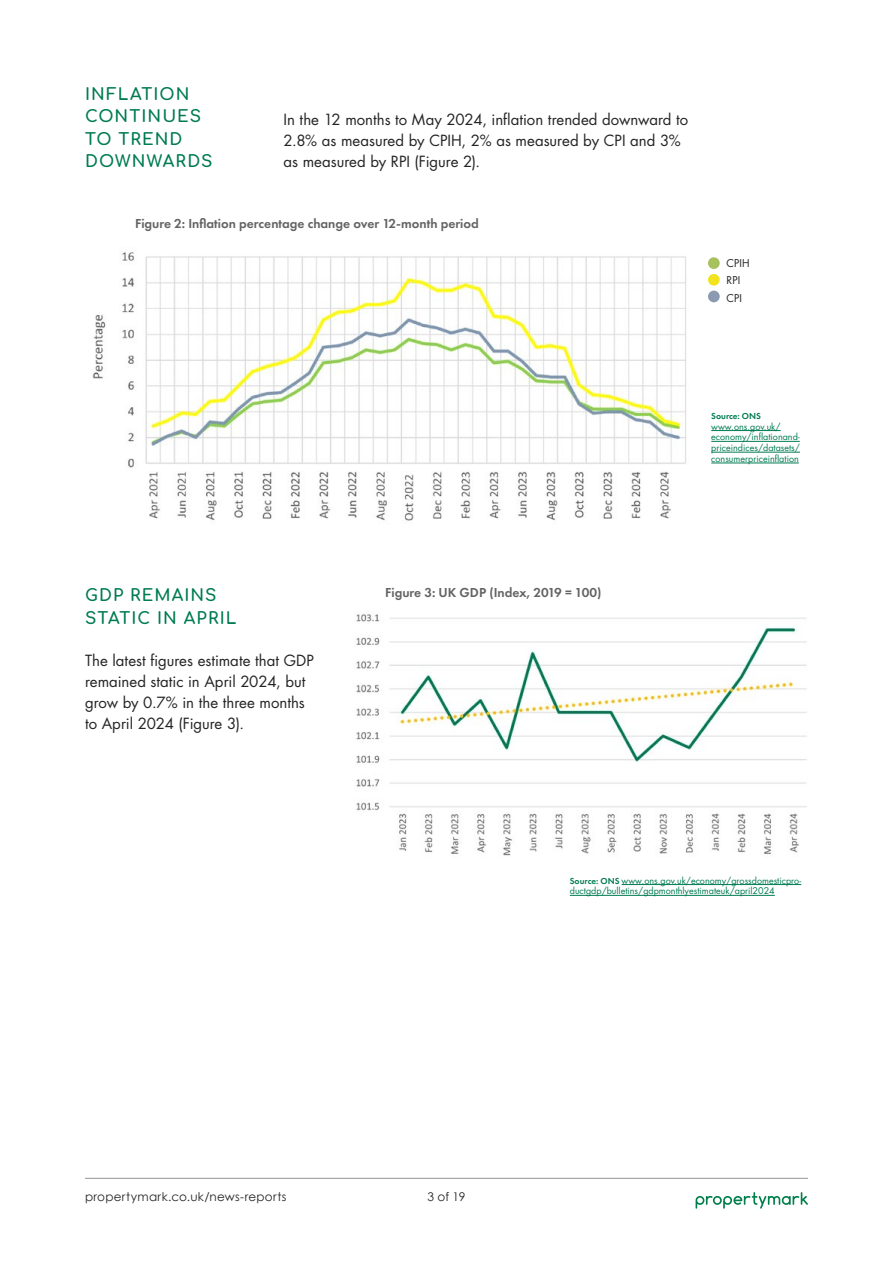
<style>
.page{position:relative;width:893px;height:1263px;background:#fff}
.page>*{position:absolute;margin:0;border:0;box-sizing:border-box;transform-origin:0 0}
.t1{font:700 16.5px/22.5px "Comfortaa";letter-spacing:.065em;color:#007b53}
.t2{font:15px/21px "Futura Std";color:#242424}
.t3{font:600 13.5px "Futura PT";color:#636363}
.t4{font:12px "Century Gothic";letter-spacing:.02em;color:#242424}
.t5{font:10.5px/17.2px "Futura Std";letter-spacing:.01em;color:#242424}
.t6{font:9px/10.8px "Futura Std";color:#007b53}
.t7{font:600 9px "Futura PT";color:#007b53}
.s1{font-family:"Futura PT";font-weight:600}
</style>
<div class="page">
<hr style="left:85px;top:1178px;width:723px;height:1px;background:#959595">
<svg style="left:696px;top:1192px;width:112px;height:16px"></svg>
<img style="left:92px;top:252px;width:594px;height:269px">
<hr style="left:711px;top:430px;width:70px;height:1px;background:#007b53">
<hr style="left:711px;top:441px;width:89px;height:1px;background:#007b53">
<hr style="left:711px;top:452px;width:89px;height:1px;background:#007b53">
<hr style="left:711px;top:463px;width:88px;height:1px;background:#007b53">
<hr style="left:622px;top:884px;width:179px;height:1px;background:#007b53">
<hr style="left:570px;top:895px;width:205px;height:1px;background:#007b53">
<div style="left:708px;top:291px;width:12px;height:11px;background:#8c9ab1;border-radius:50%"></div>
<div style="left:708px;top:257px;width:12px;height:12px;background:#a6c15d;border-radius:50%"></div>
<div style="left:708px;top:274px;width:12px;height:12px;background:#f2e321;border-radius:50%"></div>
<img style="left:356px;top:614px;width:451px;height:242px">
<p class="t1" style="left:85px;top:80px;width:129px">INFLATION<br>CONTINUES<br>TO TREND<br>DOWNWARDS</p>
<p class="t2" style="left:283px;top:109px;width:406px">In the 12 months to May 2024, inflation trended downward to<br>2.8% as measured by CPIH, 2% as measured by CPI and 3% as measured by RPI (Figure 2).</p>
<p class="t3" style="left:135px;top:215px;width:345px">Figure 2: Inflation percentage change over 12-month period</p>
<p class="t1" style="left:85px;top:582px;width:153px">GDP REMAINS<br>STATIC IN APRIL</p>
<p class="t2" style="left:85px;top:650px;width:230px">The latest figures estimate that GDP remained static in April 2024, but grow by 0.7% in the three months to April 2024 (Figure 3).</p>
<p class="t3" style="left:385px;top:584px;width:218px">Figure 3: UK GDP (Index, 2019 = 100)</p>
<p class="t5" style="left:727px;top:255px;width:25px">CPIH<br>RPI<br>CPI</p>
<p class="t7" style="left:711px;top:410px;width:51px">Source: ONS</p>
<p class="t6" style="left:711px;top:421px;width:90px">www.ons.gov.uk/ economy/inflationand&shy;priceindices/datasets/ consumerpriceinflation</p>
<p class="t6" style="left:570px;top:875px;width:233px"><span class="s1">Source: ONS</span> www.ons.gov.uk/economy/grossdomesticpro&shy;ductgdp/bulletins/gdpmonthlyestimateuk/april2024</p>
<p class="t4" style="left:85px;top:1188px;width:203px">propertymark.co.uk/news-reports</p>
<p class="t4" style="left:428px;top:1188px;width:39px">3 of 19</p>
</div>
